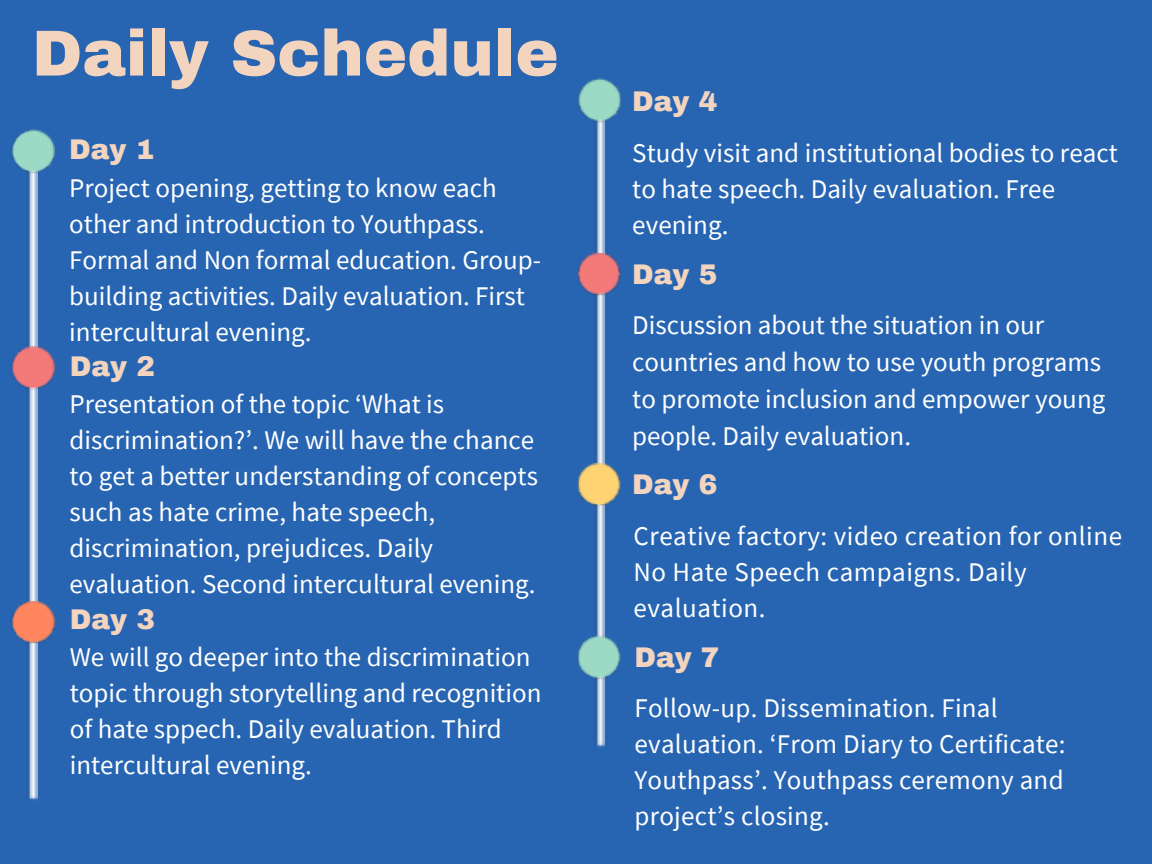
<style>
.page{position:relative;width:1152px;height:864px;background:#2765b2}
.page>*{position:absolute;margin:0;border:0;box-sizing:border-box;transform-origin:0 0}
.t1{font:900 64.95px "Archivo";color:#f3d4bf}
.t2{font:900 27.9px "Archivo";color:#f3d4bf}
.t3{font:27px/36px "Source Sans Pro";color:#fff}
.t4{font:27px/36px "Source Sans Pro";letter-spacing:.02em;color:#fff}
</style>
<div class="page">
<img style="left:27px;top:173px;width:10px;height:627px">
<img style="left:11px;top:130px;width:44px;height:43px">
<img style="left:11px;top:602px;width:44px;height:41px">
<img style="left:11px;top:346px;width:44px;height:44px">
<img style="left:594px;top:122px;width:11px;height:625px">
<img style="left:577px;top:79px;width:44px;height:43px">
<img style="left:577px;top:254px;width:44px;height:41px">
<img style="left:577px;top:464px;width:44px;height:44px">
<img style="left:577px;top:636px;width:44px;height:44px">
<p class="t1" style="left:32px;top:19px;width:528px">Daily Schedule</p>
<p class="t2" style="left:69px;top:135px;width:87px">Day 1</p>
<p class="t3" style="left:69px;top:169px;width:473px">Project opening, getting to know each other and introduction to Youthpass.<br>Formal and Non formal education. Group&shy;building activities. Daily evaluation. First intercultural evening.</p>
<p class="t2" style="left:70px;top:352px;width:87px">Day 2</p>
<p class="t3" style="left:69px;top:386px;width:470px">Presentation of the topic ‘What is discrimination?’. We will have the chance to get a better understanding of concepts such as hate crime, hate speech, discrimination, prejudices. Daily evaluation. Second intercultural evening.</p>
<p class="t2" style="left:70px;top:604px;width:87px">Day 3</p>
<p class="t3" style="left:70px;top:639px;width:473px">We will go deeper into the discrimination topic through storytelling and recognition of hate sppech. Daily evaluation. Third intercultural evening.</p>
<p class="t2" style="left:632px;top:87px;width:87px">Day 4</p>
<p class="t3" style="left:632px;top:134px;width:487px">Study visit and institutional bodies to react to hate speech. Daily evaluation. Free evening.</p>
<p class="t2" style="left:632px;top:259px;width:87px">Day 5</p>
<p class="t3" style="left:632px;top:306px;width:475px;line-height:37.2px">Discussion about the situation in our countries and how to use youth programs to promote inclusion and empower young people. Daily evaluation.</p>
<p class="t2" style="left:632px;top:470px;width:87px">Day 6</p>
<p class="t4" style="left:633px;top:517px;width:490px">Creative factory: video creation for online<br>No Hate Speech campaigns. Daily evaluation.</p>
<p class="t2" style="left:634px;top:642px;width:87px">Day 7</p>
<p class="t3" style="left:634px;top:689px;width:433px">Follow-up. Dissemination. Final evaluation. ‘From Diary to Certificate:<br>Youthpass’. Youthpass ceremony and project’s closing.</p>
</div>
